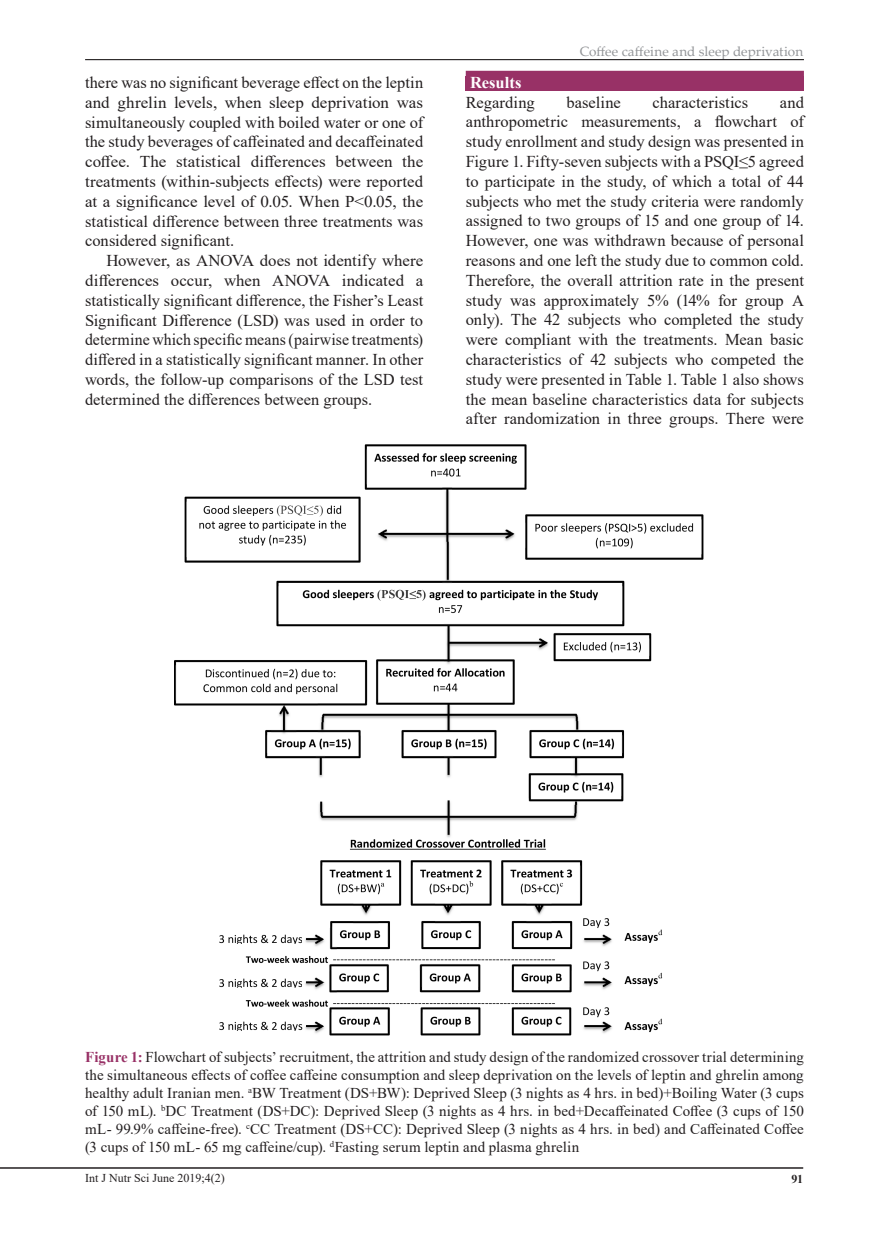
<style>
.page{position:relative;width:889px;height:1242px;background:#fff}
.page>*{position:absolute;margin:0;border:0;box-sizing:border-box;transform-origin:0 0}
.t1{font:16.5px/19.8px "Times New Roman";letter-spacing:.005em;color:#231f20;text-align:justify}
.t2{font:700 16.5px "Times New Roman";letter-spacing:.005em;color:#fff}
.t3{font:15px/18px "Times New Roman";letter-spacing:.005em;color:#231f20;text-align:justify}
.t4{font:13.5px "Palatino Linotype";letter-spacing:.005em;color:#939598}
.t5{font:12px "Times New Roman";color:#231f20}
.t6{font:700 12px "Times New Roman";color:#231f20}
.s1{font-weight:700;color:#983166}
</style>
<div class="page">
<hr style="left:85px;top:59px;width:719px;height:1px;background:#231f20">
<hr style="left:0;top:1167px;width:803px;height:1px;background:#231f20">
<div style="left:466px;top:77px;width:338px;height:14px;background:#983166"></div>
<div style="left:466px;top:71px;width:338px;height:19px;background:#983166"></div>
<img style="left:174px;top:444px;width:530px;height:592px">
<p class="t1" style="left:85px;top:72px;width:340px">there was no significant beverage effect on the leptin and ghrelin levels, when sleep deprivation was simultaneously coupled with boiled water or one of the study beverages of caffeinated and decaffeinated coffee. The statistical differences between the treatments (within-subjects effects) were reported at a significance level of 0.05. When P&lt;0.05, the statistical difference between three treatments was considered significant.</p>
<p class="t1" style="left:85px;top:250px;width:340px;text-indent:21px">However, as ANOVA does not identify where differences occur, when ANOVA indicated a statistically significant difference, the Fisher’s Least Significant Difference (LSD) was used in order to determine which specific means (pairwise treatments) differed in a statistically significant manner. In other words, the follow-up comparisons of the LSD test determined the differences between groups.</p>
<p class="t4" style="left:579px;top:41px;width:225px">Coffee caffeine and sleep deprivation</p>
<p class="t2" style="left:470px;top:70px;width:53px">Results</p>
<p class="t1" style="left:466px;top:92px;width:71px">Regarding</p>
<p class="t1" style="left:566px;top:92px;width:56px">baseline</p>
<p class="t1" style="left:652px;top:92px;width:97px">characteristics</p>
<p class="t1" style="left:466px;top:92px;width:340px;text-indent:314px">and anthropometric measurements, a flowchart of study enrollment and study design was presented in Figure 1. Fifty-seven subjects with a PSQI≤5 agreed to participate in the study, of which a total of 44 subjects who met the study criteria were randomly assigned to two groups of 15 and one group of 14.<br>However, one was withdrawn because of personal reasons and one left the study due to common cold.<br>Therefore, the overall attrition rate in the present study was approximately 5% (14% for group A only). The 42 subjects who completed the study were compliant with the treatments. Mean basic characteristics of 42 subjects who competed the study were presented in Table 1. Table 1 also shows the mean baseline characteristics data for subjects after randomization in three groups. There were</p>
<p class="t3" style="left:85px;top:1047px;width:720px"><span class="s1">Figure 1:</span> Flowchart of subjects’ recruitment, the attrition and study design of the randomized crossover trial determining the simultaneous effects of coffee caffeine consumption and sleep deprivation on the levels of leptin and ghrelin among healthy adult Iranian men. <sup>a</sup>BW Treatment (DS+BW): Deprived Sleep (3 nights as 4 hrs. in bed)+Boiling Water (3 cups of 150 mL). <sup>b</sup>DC Treatment (DS+DC): Deprived Sleep (3 nights as 4 hrs. in bed+Decaffeinated Coffee (3 cups of 150 mL- 99.9% caffeine-free). <sup>c</sup>CC Treatment (DS+CC): Deprived Sleep (3 nights as 4 hrs. in bed) and Caffeinated Coffee (3 cups of 150 mL- 65 mg caffeine/cup). <sup>d</sup>Fasting serum leptin and plasma ghrelin</p>
<p class="t5" style="left:85px;top:1169px;width:141px">Int J Nutr Sci June 2019;4(2)</p>
<p class="t6" style="left:791px;top:1170px;width:13px">91</p>
</div>
